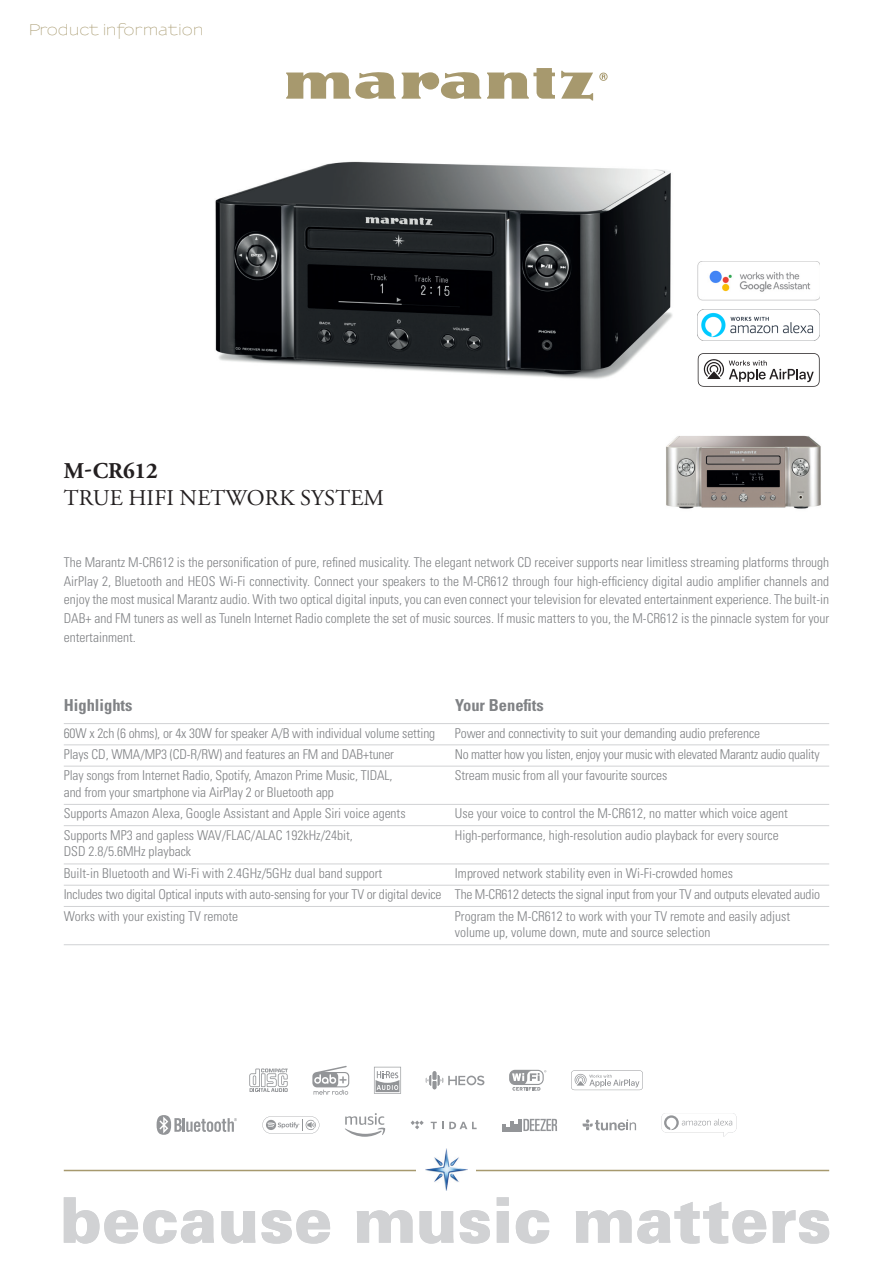
<style>
.page{position:relative;width:893px;height:1263px;background:#fff}
.page>*{position:absolute;margin:0;border:0;box-sizing:border-box;transform-origin:0 0}
.t1{font:22.5px "Adobe Garamond Pro";letter-spacing:.005em;color:#231f20}
.t2{font:700 22.5px "Adobe Garamond Pro";letter-spacing:-.005em;color:#231f20}
.t3{font:700 condensed 16.5px "Univers LT Std";color:#808285}
.t4{font:15px "Sansumi";letter-spacing:-.01em;color:#a7996e}
.t5{font:300 condensed 13.5px/18.8px "Univers LT Std";letter-spacing:-.01em;color:#808285}
</style>
<div class="page">
<img style="left:215px;top:161px;width:483px;height:221px">
<hr style="left:64px;top:1170px;width:765px;height:1px;background:#a7996e">
<div style="left:417px;top:1142px;width:59px;height:55px;background:#fff"></div>
<img style="left:425px;top:1148px;width:43px;height:43px">
<svg style="left:402px;top:72px;width:79px;height:27px"></svg>
<svg style="left:487px;top:68px;width:68px;height:31px"></svg>
<svg style="left:561px;top:71px;width:32px;height:29px"></svg>
<svg style="left:286px;top:72px;width:110px;height:27px"></svg>
<svg style="left:599px;top:73px;width:9px;height:8px"></svg>
<svg style="left:64px;top:1197px;width:150px;height:46px"></svg>
<svg style="left:221px;top:1211px;width:34px;height:32px"></svg>
<svg style="left:261px;top:1210px;width:69px;height:33px"></svg>
<svg style="left:357px;top:1210px;width:55px;height:33px"></svg>
<svg style="left:420px;top:1211px;width:34px;height:32px"></svg>
<svg style="left:460px;top:1210px;width:30px;height:33px"></svg>
<svg style="left:497px;top:1197px;width:12px;height:46px"></svg>
<svg style="left:516px;top:1210px;width:33px;height:33px"></svg>
<svg style="left:576px;top:1210px;width:55px;height:33px"></svg>
<svg style="left:637px;top:1202px;width:129px;height:41px"></svg>
<svg style="left:772px;top:1210px;width:57px;height:33px"></svg>
<hr style="left:64px;top:723px;width:391px;height:1px;background:#d1d2d4">
<hr style="left:455px;top:723px;width:374px;height:1px;background:#d1d2d4">
<hr style="left:64px;top:744px;width:391px;height:1px;background:#d1d2d4">
<hr style="left:455px;top:744px;width:374px;height:1px;background:#d1d2d4">
<hr style="left:64px;top:766px;width:391px;height:1px;background:#d1d2d4">
<hr style="left:455px;top:766px;width:374px;height:1px;background:#d1d2d4">
<hr style="left:64px;top:804px;width:391px;height:1px;background:#d1d2d4">
<hr style="left:455px;top:804px;width:374px;height:1px;background:#d1d2d4">
<hr style="left:64px;top:825px;width:391px;height:1px;background:#d1d2d4">
<hr style="left:455px;top:825px;width:374px;height:1px;background:#d1d2d4">
<hr style="left:64px;top:863px;width:391px;height:1px;background:#d1d2d4">
<hr style="left:455px;top:863px;width:374px;height:1px;background:#d1d2d4">
<hr style="left:64px;top:885px;width:391px;height:1px;background:#d1d2d4">
<hr style="left:455px;top:885px;width:374px;height:1px;background:#d1d2d4">
<hr style="left:64px;top:906px;width:391px;height:1px;background:#d1d2d4">
<hr style="left:455px;top:906px;width:374px;height:1px;background:#d1d2d4">
<hr style="left:64px;top:944px;width:391px;height:1px;background:#d1d2d4">
<hr style="left:455px;top:944px;width:374px;height:1px;background:#d1d2d4">
<svg style="left:509px;top:1070px;width:37px;height:21px"></svg>
<svg style="left:374px;top:1067px;width:27px;height:27px"></svg>
<svg style="left:426px;top:1071px;width:58px;height:18px"></svg>
<svg style="left:249px;top:1068px;width:39px;height:24px"></svg>
<svg style="left:312px;top:1066px;width:37px;height:29px"></svg>
<svg style="left:571px;top:1070px;width:72px;height:20px"></svg>
<svg style="left:262px;top:1116px;width:57px;height:17px"></svg>
<svg style="left:502px;top:1119px;width:55px;height:12px"></svg>
<svg style="left:431px;top:1122px;width:46px;height:7px"></svg>
<svg style="left:411px;top:1120px;width:13px;height:9px"></svg>
<svg style="left:583px;top:1119px;width:53px;height:11px"></svg>
<svg style="left:157px;top:1115px;width:80px;height:20px"></svg>
<svg style="left:661px;top:1113px;width:75px;height:24px"></svg>
<svg style="left:345px;top:1113px;width:40px;height:24px"></svg>
<img style="left:666px;top:435px;width:155px;height:74px">
<img style="left:698px;top:309px;width:122px;height:32px">
<svg style="left:698px;top:353px;width:122px;height:34px"></svg>
<img style="left:698px;top:261px;width:122px;height:39px">
<p class="t4" style="left:28px;top:22px;width:177px">Product information</p>
<p class="t2" style="left:64px;top:457px;width:95px">M-CR612</p>
<p class="t1" style="left:64px;top:484px;width:322px">TRUE HIFI NETWORK SYSTEM</p>
<p class="t5" style="left:64px;top:553px;width:767px;text-align:justify">The Marantz M-CR612 is the personification of pure, refined musicality. The elegant network CD receiver supports near limitless streaming platforms through AirPlay 2, Bluetooth and HEOS Wi-Fi connectivity. Connect your speakers to the M-CR612 through four high-efficiency digital audio amplifier channels and enjoy the most musical Marantz audio. With two optical digital inputs, you can even connect your television for elevated entertainment experience. The built-in DAB+ and FM tuners as well as TuneIn Internet Radio complete the set of music sources. If music matters to you, the M-CR612 is the pinnacle system for your entertainment.</p>
<p class="t3" style="left:64px;top:695px;width:70px">Highlights</p>
<p class="t3" style="left:455px;top:695px;width:90px">Your Benefits</p>
<p class="t5" style="left:64px;top:723px;width:373px">60W x 2ch (6 ohms), or 4x 30W for speaker A/B with individual volume setting</p>
<p class="t5" style="left:455px;top:723px;width:307px">Power and connectivity to suit your demanding audio preference</p>
<p class="t5" style="left:64px;top:745px;width:332px">Plays CD, WMA/MP3 (CD-R/RW) and features an FM and DAB+tuner</p>
<p class="t5" style="left:455px;top:745px;width:366px">No matter how you listen, enjoy your music with elevated Marantz audio quality</p>
<p class="t5" style="left:64px;top:767px;width:330px;line-height:16.5px">Play songs from Internet Radio, Spotify, Amazon Prime Music, TIDAL, and from your smartphone via AirPlay 2 or Bluetooth app</p>
<p class="t5" style="left:455px;top:766px;width:214px">Stream music from all your favourite sources</p>
<p class="t5" style="left:64px;top:804px;width:343px">Supports Amazon Alexa, Google Assistant and Apple Siri voice agents</p>
<p class="t5" style="left:455px;top:804px;width:334px">Use your voice to control the M-CR612, no matter which voice agent</p>
<p class="t5" style="left:64px;top:827px;width:291px;line-height:16.5px">Supports MP3 and gapless WAV/FLAC/ALAC 192kHz/24bit,<br>DSD 2.8/5.6MHz playback</p>
<p class="t5" style="left:455px;top:825px;width:325px">High-performance, high-resolution audio playback for every source</p>
<p class="t5" style="left:64px;top:864px;width:320px">Built-in Bluetooth and Wi-Fi with 2.4GHz/5GHz dual band support</p>
<p class="t5" style="left:455px;top:864px;width:280px">Improved network stability even in Wi-Fi-crowded homes</p>
<p class="t5" style="left:64px;top:885px;width:379px">Includes two digital Optical inputs with auto-sensing for your TV or digital device</p>
<p class="t5" style="left:455px;top:885px;width:367px">The M-CR612 detects the signal input from your TV and outputs elevated audio</p>
<p class="t5" style="left:64px;top:906px;width:176px">Works with your existing TV remote</p>
<p class="t5" style="left:455px;top:907px;width:337px;line-height:16.5px">Program the M-CR612 to work with your TV remote and easily adjust volume up, volume down, mute and source selection</p>
</div>
